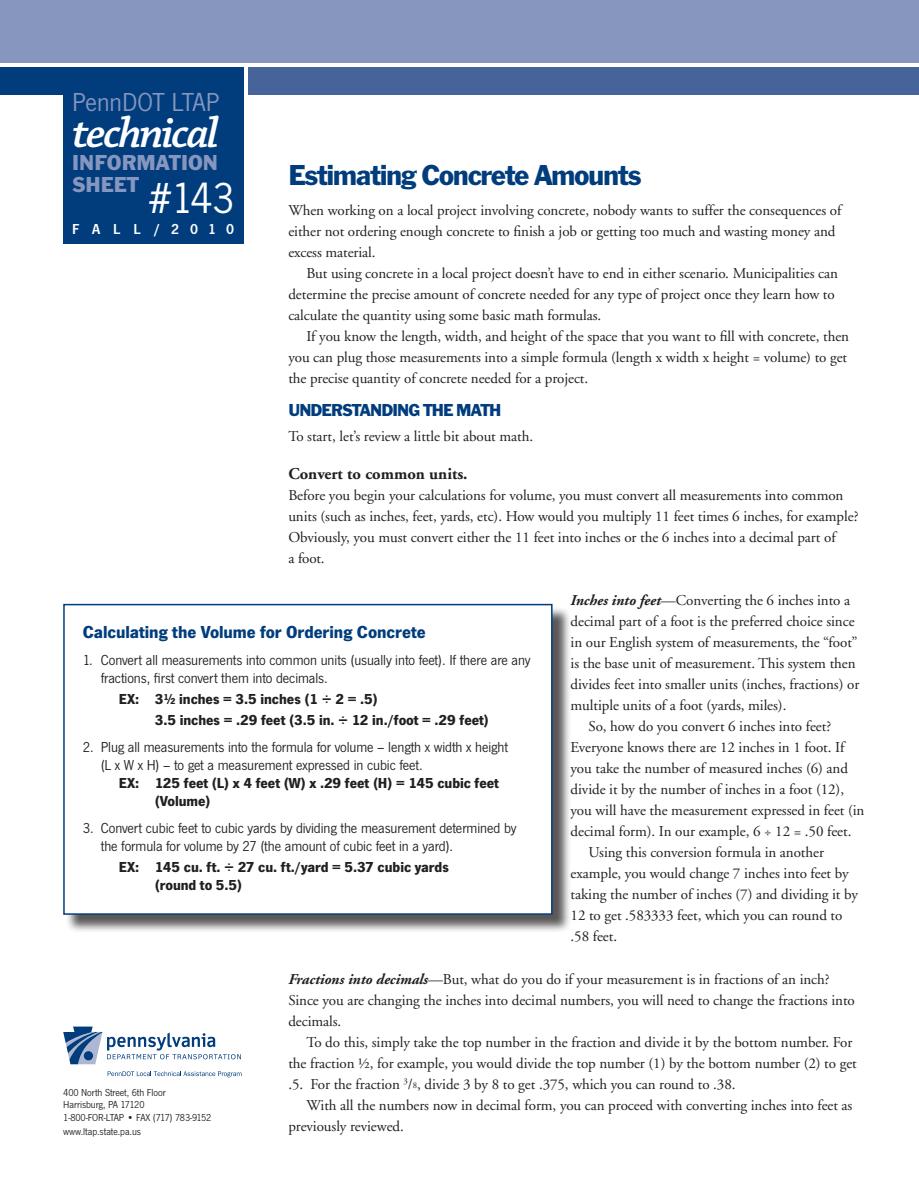
<style>
.page{position:relative;width:919px;height:1189px;background:#fff}
.page>*{position:absolute;margin:0;border:0;box-sizing:border-box;transform-origin:0 0}
.t1{font:italic 600 45px "Chaparral Pro";letter-spacing:-.05em;color:#fff}
.t2{font:45px "News Got T";color:#fff}
.HEAD{font:30px "Franklin Gothic EF";letter-spacing:-.05em;color:#013d7d}
.t3{font:27px "News Got T";color:#8696bf}
.t4{font:22.5px "Franklin Gothic EF";color:#8696bf}
.CHART_HEAD{font:700 18px "News Got T";letter-spacing:-.005em;color:#013d7d}
.SUBHEAD{font:18px "Franklin Gothic EF";letter-spacing:-.05em;color:#013d7d}
.SUBHEAD_1{font:700 16.5px "Adobe Garamond";color:#231f20}
._2ND_PARA{font:15px/21px "Adobe Garamond";letter-spacing:-.005em;color:#231f20}
._1ST_PARA{font:15px/21px "Adobe Garamond";letter-spacing:-.005em;color:#231f20}
.CHART_TEXT{font:15px/18px "News Got T";letter-spacing:-.005em;color:#231f20}
.CHART_TEXT-2{font:700 15px/18px "News Got T";letter-spacing:-.005em;color:#231f20}
.t5{font:600 15px "News Got T";letter-spacing:.78em;color:#fff}
.t6{font:10.5px/12px "News Got T";letter-spacing:-.005em;color:#231f20}
.t7{font:10.5px "News Got T";letter-spacing:-.035em;color:#231f20}
.s1{font-weight:700;font-style:italic}
.s2{font-size:8.7px}
.s3{font-family:"News Gothic"}
</style>
<div class="page">
<div style="left:0;top:0;width:918px;height:63px;background:#8696bf"></div>
<div style="left:0;top:68px;width:243px;height:27px;background:#013d7d"></div>
<div style="left:248px;top:68px;width:670px;height:27px;background:#46639a"></div>
<div style="left:63px;top:68px;width:180px;height:175px;background:#013d7d"></div>
<svg style="left:63px;top:1026px;width:178px;height:38px"></svg>
<svg style="left:108px;top:1071px;width:133px;height:6px"></svg>
<div style="left:65px;top:606px;width:506px;height:327px;background:#231f20;opacity:.75"></div>
<div style="left:64px;top:604px;width:487px;height:310px;background:#fff"></div>
<div style="left:63px;top:604px;width:489px;height:310px;border:2px solid #013d7d"></div>
<p class="t3" style="left:72px;top:87px;width:149px">PennDOT LTAP</p>
<p class="t1" style="left:72px;top:107px;width:148px">technical</p>
<p class="t4" style="left:72px;top:149px;width:147px">INFORMATION</p>
<p class="t4" style="left:72px;top:171px;width:68px">SHEET</p>
<p class="t2" style="left:149px;top:174px;width:87px">#143</p>
<p class="t5" style="left:72px;top:220px;width:163px">FALL/2010</p>
<p class="HEAD" style="left:288px;top:157px;width:355px">Estimating Concrete Amounts</p>
<p class="_1ST_PARA" style="left:288px;top:200px;width:554px">When working on a local project involving concrete, nobody wants to suffer the consequences of either not ordering enough concrete to finish a job or getting too much and wasting money and excess material.</p>
<p class="_2ND_PARA" style="left:288px;top:263px;width:551px;text-indent:18px">But using concrete in a local project doesn’t have to end in either scenario. Municipalities can determine the precise amount of concrete needed for any type of project once they learn how to calculate the quantity using some basic math formulas.</p>
<p class="_2ND_PARA" style="left:288px;top:326px;width:562px;text-indent:18px">If you know the length, width, and height of the space that you want to fill with concrete, then you can plug those measurements into a simple formula (length x width x height = volume) to get the precise quantity of concrete needed for a project.</p>
<p class="SUBHEAD" style="left:288px;top:399px;width:214px">UNDERSTANDING THE MATH</p>
<p class="_1ST_PARA" style="left:288px;top:426px;width:246px">To start, let’s review a little bit about math.</p>
<p class="SUBHEAD_1" style="left:288px;top:465px;width:181px">Convert to common units.</p>
<p class="_1ST_PARA" style="left:288px;top:485px;width:571px">Before you begin your calculations for volume, you must convert all measurements into common units (such as inches, feet, yards, etc). How would you multiply 11 feet times 6 inches, for example?<br>Obviously, you must convert either the 11 feet into inches or the 6 inches into a decimal part of<br>a foot.</p>
<p class="_1ST_PARA" style="left:570px;top:590px;width:290px"><span class="s1">Inches into feet</span>—Converting the 6 inches into a decimal part of a foot is the preferred choice since in our English system of measurements, the “foot” is the base unit of measurement. This system then divides feet into smaller units (inches, fractions) or multiple units of a foot (yards, miles).</p>
<p class="_2ND_PARA" style="left:570px;top:716px;width:295px;text-indent:18px">So, how do you convert 6 inches into feet?<br>Everyone knows there are 12 inches in 1 foot. If you take the number of measured inches (6) and divide it by the number of inches in a foot (12), you will have the measurement expressed in feet (in decimal form). In our example, 6 ÷ 12 = .50 feet.</p>
<p class="_2ND_PARA" style="left:570px;top:842px;width:289px;text-indent:18px">Using this conversion formula in another example, you would change 7 inches into feet by taking the number of inches (7) and dividing it by 12 to get .583333 feet, which you can round to .58 feet.</p>
<p class="_1ST_PARA" style="left:288px;top:968px;width:568px"><span class="s1">Fractions into decimals</span>—But, what do you do if your measurement is in fractions of an inch?<br>Since you are changing the inches into decimal numbers, you will need to change the fractions into decimals.</p>
<p class="_2ND_PARA" style="left:288px;top:1031px;width:570px;text-indent:18px">To do this, simply take the top number in the fraction and divide it by the bottom number. For the fraction ½, for example, you would divide the top number (1) by the bottom number (2) to get .5. For the fraction <sup>3</sup>/<span class="s2">8</span>, divide 3 by 8 to get .375, which you can round to .38.</p>
<p class="_2ND_PARA" style="left:288px;top:1094px;width:565px;text-indent:18px">With all the numbers now in decimal form, you can proceed with converting inches into feet as previously reviewed.</p>
<p class="CHART_HEAD" style="left:83px;top:621px;width:344px">Calculating the Volume for Ordering Concrete</p>
<p class="CHART_TEXT" style="left:101px;top:650px;width:431px;text-indent:-18px">1. Convert all measurements into common units (usually into feet). If there are any fractions, first convert them into decimals.</p>
<p class="CHART_TEXT-2" style="left:119px;top:689px;width:260px">EX: 3½ inches = 3.5 inches (1 <span class="s3">÷</span> 2 = .5)</p>
<p class="CHART_TEXT-2" style="left:155px;top:710px;width:335px">3.5 inches = .29 feet (3.5 in. <span class="s3">÷</span> 12 in./foot = .29 feet)</p>
<p class="CHART_TEXT" style="left:101px;top:737px;width:409px;text-indent:-18px">2. Plug all measurements into the formula for volume – length x width x height (L x W x H) – to get a measurement expressed in cubic feet.</p>
<p class="CHART_TEXT-2" style="left:155px;top:773px;width:346px;text-indent:-36px">EX: 125 feet (L) x 4 feet (W) x .29 feet (H) = 145 cubic feet (Volume)</p>
<p class="CHART_TEXT" style="left:101px;top:818px;width:417px;text-indent:-18px">3. Convert cubic feet to cubic yards by dividing the measurement determined by the formula for volume by 27 (the amount of cubic feet in a yard).</p>
<p class="CHART_TEXT-2" style="left:155px;top:857px;width:295px;text-indent:-36px">EX: 145 cu. ft. <span class="s3">÷</span> 27 cu. ft./yard = 5.37 cubic yards (round to 5.5)</p>
<p class="t6" style="left:63px;top:1085px;width:104px">400 North Street, 6th Floor<br>Harrisburg, PA 17120</p>
<p class="t7" style="left:63px;top:1111px;width:150px">1-800-FOR-LTAP • FAX (717) 783-9152</p>
<p class="t6" style="left:63px;top:1124px;width:79px">www.ltap.state.pa.us</p>
</div>
